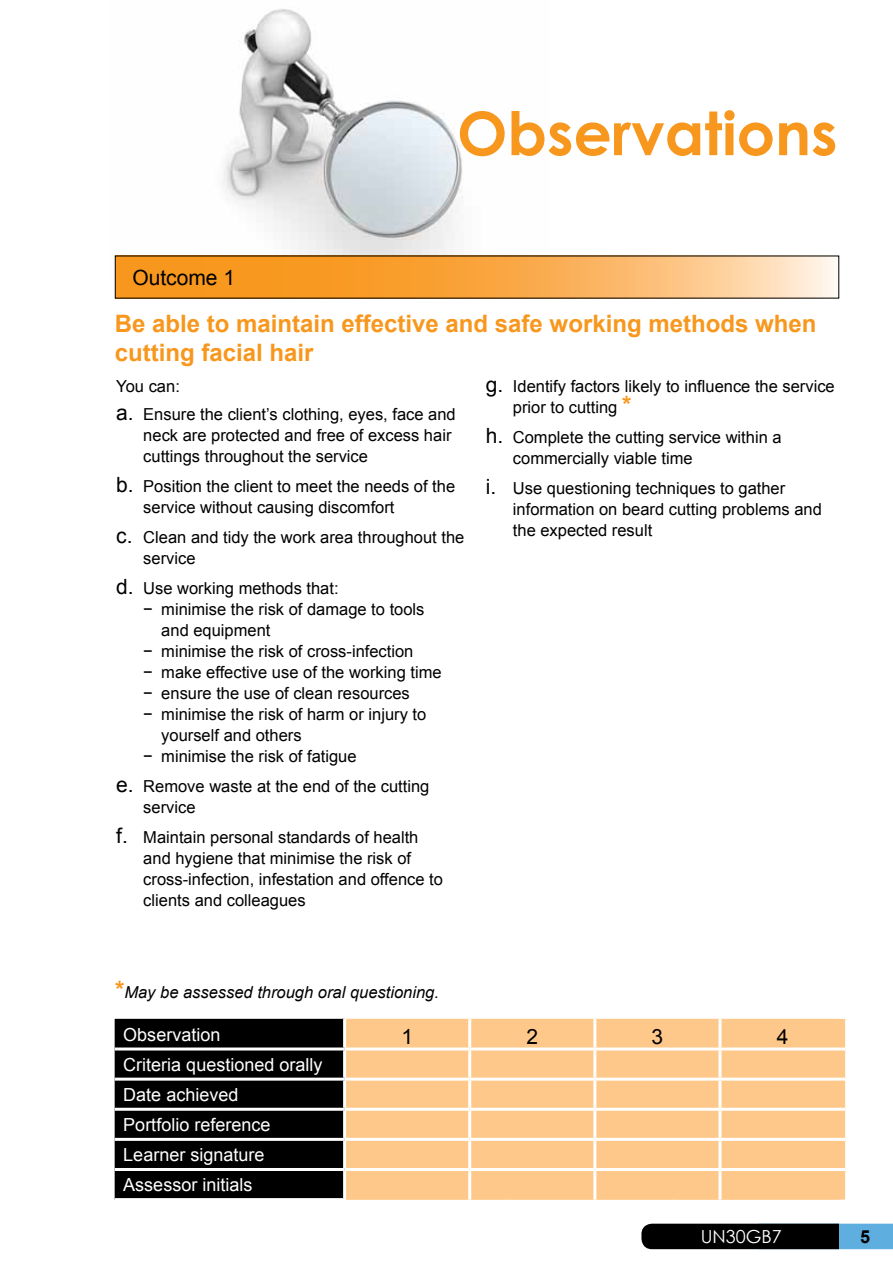
<style>
.page{position:relative;width:893px;height:1263px;background:#fff}
.page>*{position:absolute;margin:0;border:0;box-sizing:border-box;transform-origin:0 0}
.t1{font:700 60px "Century Gothic";color:#f8971d}
.t2{font:700 24px/28.8px "Arial";color:#f8971d}
.t3{font:21px "Arial";color:#000}
.t4{font:18px/30.2px "Arial";color:#fff}
.t5{font:18px "Century Gothic";color:#fff}
.t6{font:700 18px "Arial";color:#000}
.t7{font:16.5px/21px "Arial";color:#000}
.t8{font:italic 16.5px "Arial";color:#000}
.s1{font-size:21px}
.s2{font-weight:700;font-size:24px;color:#f8971d}
.s3{font-weight:700;font-style:normal;font-size:24px;color:#f8971d}
</style>
<div class="page">
<img style="left:114px;top:9px;width:436px;height:268px">
<svg style="left:117px;top:258px;width:720px;height:38px;background:#faaf53"></svg>
<div style="left:115px;top:1019px;width:228px;height:179px;background:#000"></div>
<div style="left:346px;top:1019px;width:499px;height:180px;background:#fdc88a"></div>
<hr style="left:468px;top:1019px;width:3px;height:28px;background:#fff">
<hr style="left:593px;top:1019px;width:3px;height:28px;background:#fff">
<hr style="left:718px;top:1019px;width:3px;height:28px;background:#fff">
<hr style="left:345px;top:1047px;width:125px;height:3px;background:#fff">
<hr style="left:470px;top:1047px;width:125px;height:3px;background:#fff">
<hr style="left:468px;top:1050px;width:3px;height:27px;background:#fff">
<hr style="left:595px;top:1047px;width:125px;height:3px;background:#fff">
<hr style="left:593px;top:1050px;width:3px;height:27px;background:#fff">
<hr style="left:720px;top:1047px;width:125px;height:3px;background:#fff">
<hr style="left:718px;top:1050px;width:3px;height:27px;background:#fff">
<hr style="left:345px;top:1077px;width:125px;height:3px;background:#fff">
<hr style="left:470px;top:1077px;width:125px;height:3px;background:#fff">
<hr style="left:468px;top:1080px;width:3px;height:28px;background:#fff">
<hr style="left:595px;top:1077px;width:125px;height:3px;background:#fff">
<hr style="left:593px;top:1080px;width:3px;height:28px;background:#fff">
<hr style="left:720px;top:1077px;width:125px;height:3px;background:#fff">
<hr style="left:718px;top:1080px;width:3px;height:28px;background:#fff">
<hr style="left:115px;top:1108px;width:230px;height:3px;background:#fff">
<hr style="left:345px;top:1108px;width:125px;height:3px;background:#fff">
<hr style="left:470px;top:1108px;width:125px;height:3px;background:#fff">
<hr style="left:468px;top:1111px;width:3px;height:27px;background:#fff">
<hr style="left:595px;top:1108px;width:125px;height:3px;background:#fff">
<hr style="left:593px;top:1111px;width:3px;height:27px;background:#fff">
<hr style="left:720px;top:1108px;width:125px;height:3px;background:#fff">
<hr style="left:718px;top:1111px;width:3px;height:27px;background:#fff">
<hr style="left:115px;top:1138px;width:230px;height:3px;background:#fff">
<hr style="left:345px;top:1138px;width:125px;height:3px;background:#fff">
<hr style="left:470px;top:1138px;width:125px;height:3px;background:#fff">
<hr style="left:468px;top:1141px;width:3px;height:27px;background:#fff">
<hr style="left:595px;top:1138px;width:125px;height:3px;background:#fff">
<hr style="left:593px;top:1141px;width:3px;height:27px;background:#fff">
<hr style="left:720px;top:1138px;width:125px;height:3px;background:#fff">
<hr style="left:718px;top:1141px;width:3px;height:27px;background:#fff">
<hr style="left:115px;top:1168px;width:230px;height:3px;background:#fff">
<hr style="left:345px;top:1168px;width:125px;height:3px;background:#fff">
<hr style="left:470px;top:1168px;width:125px;height:3px;background:#fff">
<hr style="left:468px;top:1171px;width:3px;height:28px;background:#fff">
<hr style="left:595px;top:1168px;width:125px;height:3px;background:#fff">
<hr style="left:593px;top:1171px;width:3px;height:28px;background:#fff">
<hr style="left:720px;top:1168px;width:125px;height:3px;background:#fff">
<hr style="left:718px;top:1171px;width:3px;height:28px;background:#fff">
<hr style="left:115px;top:1047px;width:230px;height:3px;background:#fff">
<hr style="left:115px;top:1077px;width:230px;height:3px;background:#fff">
<svg style="left:641px;top:1224px;width:252px;height:25px;background:#162732"></svg>
<p class="t3" style="left:132px;top:264px;width:104px">Outcome 1</p>
<h1 class="t1" style="left:457px;top:88px;width:382px">Observations</h1>
<h2 class="t2" style="left:115px;top:310px;width:703px">Be able to maintain effective and safe working methods when cutting facial hair</h2>
<p class="t7" style="left:116px;top:376px;width:65px">You can:</p>
<p class="t7" style="left:143px;top:404px;width:314px;text-indent:-27px"><span class="s1">a.</span> Ensure the client’s clothing, eyes, face and neck are protected and free of excess hair cuttings throughout the service</p>
<p class="t7" style="left:143px;top:476px;width:313px;text-indent:-27px"><span class="s1">b.</span> Position the client to meet the needs of the service without causing discomfort</p>
<p class="t7" style="left:143px;top:527px;width:323px;text-indent:-27px"><span class="s1">c.</span> Clean and tidy the work area throughout the service</p>
<p class="t7" style="left:116px;top:578px;width:224px"><span class="s1">d.</span> Use working methods that:</p>
<p class="t7" style="left:143px;top:599px;width:283px">− minimise the risk of damage to tools</p>
<p class="t7" style="left:161px;top:620px;width:111px">and equipment</p>
<p class="t7" style="left:143px;top:641px;width:272px">− minimise the risk of cross-infection</p>
<p class="t7" style="left:143px;top:662px;width:300px">− make effective use of the working time</p>
<p class="t7" style="left:143px;top:683px;width:268px">− ensure the use of clean resources</p>
<p class="t7" style="left:143px;top:704px;width:284px">− minimise the risk of harm or injury to</p>
<p class="t7" style="left:161px;top:725px;width:142px">yourself and others</p>
<p class="t7" style="left:143px;top:746px;width:215px">− minimise the risk of fatigue</p>
<p class="t7" style="left:143px;top:776px;width:288px;text-indent:-27px"><span class="s1">e.</span> Remove waste at the end of the cutting service</p>
<p class="t7" style="left:143px;top:827px;width:301px;text-indent:-27px"><span class="s1">f.</span> Maintain personal standards of health and hygiene that minimise the risk of cross‑infection, infestation and offence to clients and colleagues</p>
<p class="t7" style="left:513px;top:376px;width:323px;text-indent:-27px"><span class="s1">g.</span> Identify factors likely to influence the service prior to cutting <span class="s2">*</span></p>
<p class="t7" style="left:513px;top:427px;width:270px;text-indent:-27px"><span class="s1">h.</span> Complete the cutting service within a commercially viable time</p>
<p class="t7" style="left:513px;top:478px;width:311px;text-indent:-27px"><span class="s1">i.</span> Use questioning techniques to gather information on beard cutting problems and the expected result</p>
<p class="t8" style="left:115px;top:981px;width:325px"><span class="s3">*</span>May be assessed through oral questioning.</p>
<p class="t4" style="left:123px;top:1019px;width:99px">Observation</p>
<p class="t3" style="left:526px;top:1023px;width:13px">2</p>
<p class="t3" style="left:652px;top:1023px;width:13px">3</p>
<p class="t3" style="left:777px;top:1023px;width:13px">4</p>
<p class="t4" style="left:123px;top:1049px;width:201px">Criteria questioned orally<br>Date achieved<br>Portfolio reference<br>Learner signature<br>Assessor initials</p>
<p class="t3" style="left:401px;top:1023px;width:33px">1 1</p>
<p class="t5" style="left:701px;top:1223px;width:83px">UN30GB7</p>
<p class="t6" style="left:860px;top:1225px;width:12px">5</p>
</div>
